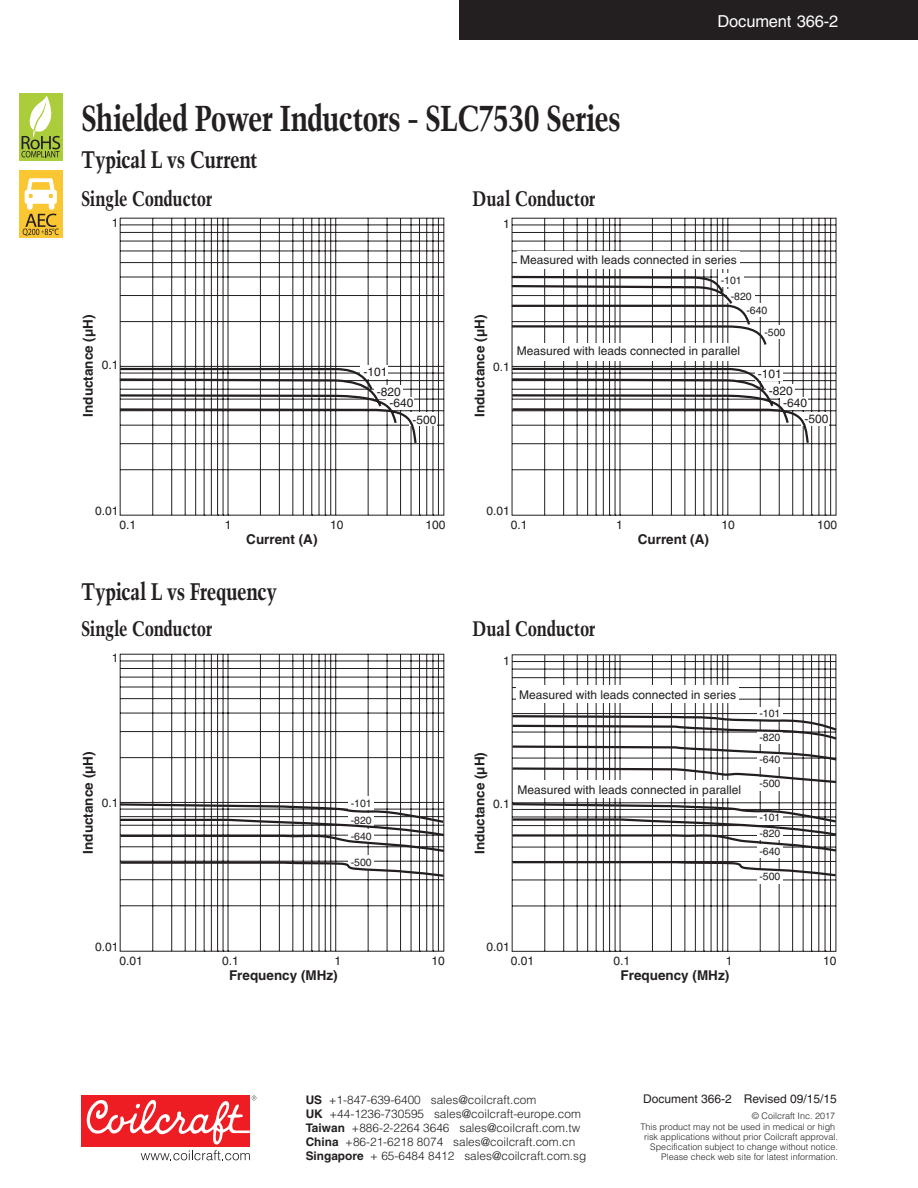
<style>
.page{position:relative;width:918px;height:1188px;background:#fff}
.page>*{position:absolute;margin:0;border:0;box-sizing:border-box;transform-origin:0 0}
.t1{font:700 condensed 36px "Trump Mediaeval";letter-spacing:-.03em;color:#231f20}
.Subhead_-_16_Point_T{font:700 condensed 24px "Trump Mediaeval";letter-spacing:-.015em;color:#231f20}
.Subhead_-_14_Point_T{font:700 condensed 21px "Trump Mediaeval";letter-spacing:-.015em;color:#231f20}
.Document_number{font:16.5px "Helvetica";letter-spacing:-.01em;color:#fff}
.t2{font:700 13.5px "Helvetica";color:#231f20}
.t3{font:12px/17.1px "Helvetica";color:#231f20}
.t4{font:300 11.85px "Helvetica";color:#231f20}
.t5{font:700 11.85px/14.1px "Helvetica";color:#231f20}
.t6{font:10.5px/16.5px "Helvetica";color:#231f20}
.t7{font:300 9px/9.9px "Helvetica";color:#231f20;text-align:right}
</style>
<div class="page">
<div style="left:459px;top:0;width:459px;height:40px;background:#231f20"></div>
<div style="left:81px;top:1096px;width:169px;height:51px;background:#ee1d23"></div>
<svg style="left:86px;top:1096px;width:170px;height:64px"></svg>
<div style="left:19px;top:171px;width:44px;height:67px;background:#fac631"></div>
<svg style="left:23px;top:178px;width:36px;height:58px"></svg>
<div style="left:19px;top:93px;width:44px;height:67px;background:#abcc3b"></div>
<svg style="left:21px;top:96px;width:39px;height:61px"></svg>
<svg style="left:511px;top:217px;width:326px;height:299px"></svg>
<div style="left:718px;top:273px;width:26px;height:14px;background:#fff"></div>
<div style="left:743px;top:304px;width:28px;height:13px;background:#fff"></div>
<div style="left:761px;top:326px;width:27px;height:13px;background:#fff"></div>
<svg style="left:511px;top:275px;width:257px;height:72px"></svg>
<div style="left:517px;top:251px;width:222px;height:17px;background:#fff"></div>
<div style="left:517px;top:343px;width:222px;height:17px;background:#fff"></div>
<div style="left:802px;top:412px;width:27px;height:13px;background:#fff"></div>
<svg style="left:511px;top:367px;width:299px;height:78px"></svg>
<svg style="left:119px;top:217px;width:326px;height:299px"></svg>
<div style="left:361px;top:365px;width:27px;height:13px;background:#fff"></div>
<div style="left:410px;top:413px;width:27px;height:13px;background:#fff"></div>
<svg style="left:119px;top:367px;width:299px;height:78px"></svg>
<svg style="left:119px;top:653px;width:326px;height:299px"></svg>
<div style="left:348px;top:797px;width:26px;height:13px;background:#fff"></div>
<svg style="left:119px;top:802px;width:326px;height:76px"></svg>
<svg style="left:511px;top:654px;width:326px;height:298px"></svg>
<div style="left:516px;top:686px;width:222px;height:17px;background:#fff"></div>
<div style="left:757px;top:707px;width:26px;height:13px;background:#fff"></div>
<div style="left:757px;top:870px;width:26px;height:13px;background:#fff"></div>
<svg style="left:511px;top:714px;width:326px;height:164px"></svg>
<h1 class="t1" style="left:81px;top:95px;width:541px">Shielded Power Inductors - SLC7530 Series</h1>
<p class="Subhead_-_16_Point_T" style="left:81px;top:144px;width:178px">Typical L vs Current</p>
<p class="Subhead_-_14_Point_T" style="left:81px;top:185px;width:133px">Single Conductor</p>
<p class="Subhead_-_14_Point_T" style="left:473px;top:185px;width:125px">Dual Conductor</p>
<p class="t3" style="left:112px;top:214px;width:8px">1</p>
<p class="t3" style="left:503px;top:215px;width:8px">1</p>
<p class="Document_number" style="left:718px;top:11px;width:122px">Document 366-2</p>
<p class="t2" style="left:80px;top:417px;width:104px;rotate:-90deg">Inductance (µH)</p>
<p class="t3" style="left:102px;top:357px;width:18px">0.1</p>
<p class="t3" style="left:377px;top:361px;width:26px;line-height:20.5px;text-indent:-13px">-101 -820</p>
<p class="t3" style="left:412px;top:395px;width:26px;line-height:16.5px;text-indent:-23px">-640 -500</p>
<p class="t2" style="left:471px;top:417px;width:104px;rotate:-90deg">Inductance (µH)</p>
<p class="t3" style="left:493px;top:358px;width:18px">0.1</p>
<p class="t3" style="left:520px;top:252px;width:218px">Measured with leads connected in series</p>
<p class="t6" style="left:731px;top:272px;width:23px;text-indent:-10px">-101 -820</p>
<p class="t6" style="left:764px;top:299px;width:23px;line-height:22.2px;text-indent:-18px">-640 -500</p>
<p class="t3" style="left:517px;top:342px;width:225px">Measured with leads connected in parallel</p>
<p class="t3" style="left:769px;top:365px;width:26px;text-indent:-11px">-101 -820</p>
<p class="t3" style="left:805px;top:395px;width:26px;line-height:15.9px;text-indent:-21px">-640 -500</p>
<p class="t3" style="left:95px;top:502px;width:25px">0.01</p>
<p class="t3" style="left:119px;top:516px;width:18px">0.1</p>
<p class="t3" style="left:225px;top:516px;width:8px">1</p>
<p class="t3" style="left:330px;top:516px;width:15px">10</p>
<p class="t3" style="left:426px;top:516px;width:22px">100</p>
<p class="t2" style="left:246px;top:531px;width:73px">Current (A)</p>
<p class="Subhead_-_16_Point_T" style="left:81px;top:576px;width:198px">Typical L vs Frequency</p>
<p class="t3" style="left:487px;top:502px;width:25px">0.01</p>
<p class="t3" style="left:511px;top:516px;width:18px">0.1</p>
<p class="t3" style="left:616px;top:516px;width:8px">1</p>
<p class="t3" style="left:722px;top:516px;width:15px">10</p>
<p class="t3" style="left:817px;top:516px;width:22px">100</p>
<p class="t2" style="left:638px;top:531px;width:73px">Current (A)</p>
<p class="Subhead_-_14_Point_T" style="left:81px;top:616px;width:133px">Single Conductor</p>
<p class="Subhead_-_14_Point_T" style="left:473px;top:616px;width:125px">Dual Conductor</p>
<p class="t3" style="left:112px;top:650px;width:8px">1</p>
<p class="t3" style="left:503px;top:652px;width:8px">1</p>
<p class="t3" style="left:519px;top:687px;width:218px">Measured with leads connected in series</p>
<p class="t6" style="left:759px;top:705px;width:23px">-101</p>
<p class="t6" style="left:759px;top:729px;width:23px">-820</p>
<p class="t2" style="left:80px;top:854px;width:104px;rotate:-90deg">Inductance (µH)</p>
<p class="t3" style="left:102px;top:795px;width:18px">0.1</p>
<p class="t2" style="left:471px;top:854px;width:104px;rotate:-90deg">Inductance (µH)</p>
<p class="t6" style="left:351px;top:795px;width:23px">-101</p>
<p class="t3" style="left:493px;top:795px;width:18px">0.1</p>
<p class="t6" style="left:351px;top:812px;width:23px">-820</p>
<p class="t6" style="left:351px;top:828px;width:23px">-640</p>
<p class="t6" style="left:351px;top:854px;width:23px">-500</p>
<p class="t3" style="left:518px;top:781px;width:225px">Measured with leads connected in parallel</p>
<p class="t6" style="left:759px;top:751px;width:23px">-640</p>
<p class="t6" style="left:759px;top:775px;width:23px">-500</p>
<p class="t6" style="left:759px;top:809px;width:23px">-101</p>
<p class="t6" style="left:759px;top:825px;width:23px">-820</p>
<p class="t6" style="left:759px;top:843px;width:23px">-640</p>
<p class="t6" style="left:759px;top:868px;width:23px">-500</p>
<p class="t3" style="left:95px;top:938px;width:25px">0.01</p>
<p class="t3" style="left:487px;top:938px;width:25px">0.01</p>
<p class="t3" style="left:119px;top:952px;width:25px">0.01</p>
<p class="t3" style="left:222px;top:952px;width:18px">0.1</p>
<p class="t3" style="left:334px;top:952px;width:8px">1</p>
<p class="t3" style="left:432px;top:952px;width:15px">10</p>
<p class="t2" style="left:229px;top:967px;width:110px">Frequency (MHz)</p>
<p class="t3" style="left:511px;top:952px;width:25px">0.01</p>
<p class="t3" style="left:614px;top:952px;width:18px">0.1</p>
<p class="t3" style="left:726px;top:952px;width:8px">1</p>
<p class="t3" style="left:823px;top:952px;width:15px">10</p>
<p class="t2" style="left:621px;top:967px;width:110px">Frequency (MHz)</p>
<p class="t4" style="left:329px;top:1092px;width:209px">+1-847-639-6400 sales@coilcraft.com</p>
<p class="t4" style="left:329px;top:1106px;width:253px">+44-1236-730595 sales@coilcraft-europe.com</p>
<p class="t4" style="left:352px;top:1121px;width:230px">+886-2-2264 3646 sales@coilcraft.com.tw</p>
<p class="t4" style="left:345px;top:1135px;width:232px">+86-21-6218 8074 sales@coilcraft.com.cn</p>
<p class="t4" style="left:370px;top:1149px;width:218px">+ 65-6484 8412 sales@coilcraft.com.sg</p>
<p class="t5" style="left:306px;top:1093px;width:59px">US<br>UK<br>Taiwan<br>China<br>Singapore</p>
<p class="t3" style="left:643px;top:1090px;width:195px">Document 366-2 Revised 09/15/15</p>
<p class="t7" style="left:640px;top:1110px;width:196px;line-height:11.4px">© Coilcraft Inc. 2017<br>This product may not be used in medical or high</p>
<p class="t7" style="left:644px;top:1132px;width:195px">risk applications without prior Coilcraft approval.<br>Specification subject to change without notice.<br>Please check web site for latest information.</p>
</div>
